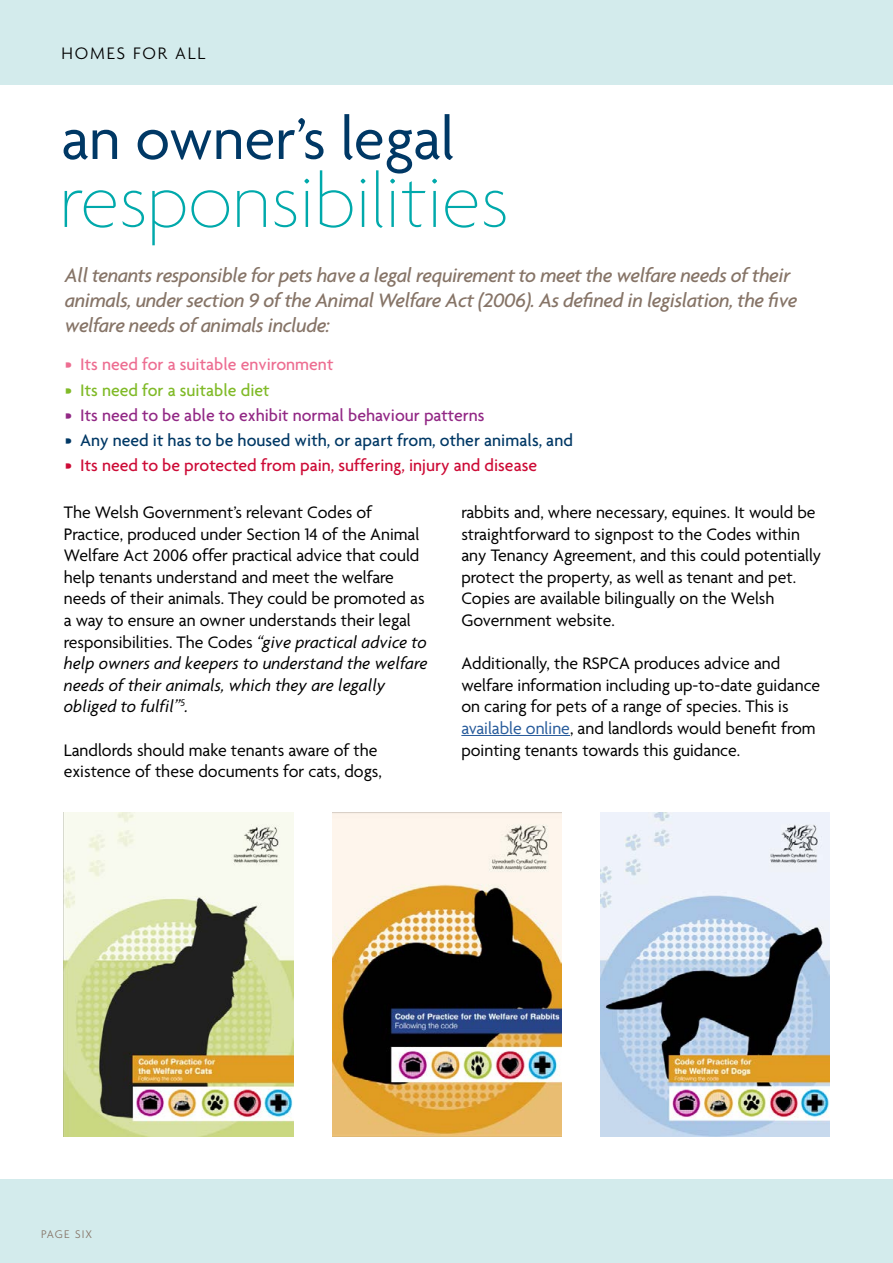
<style>
.page{position:relative;width:893px;height:1263px;background:#fff}
.page>*{position:absolute;margin:0;border:0;box-sizing:border-box;transform-origin:0 0}
.t1{font:100 79.5px "Agenda Bg";color:#00a9ab}
.t2{font:63px "Agenda";color:#003865}
.t3{font:italic 500 21px/25.2px "Agenda";letter-spacing:-.02em;color:#867467}
.t4{font:18px/21.6px "Agenda";color:#000}
.t5{font:500 18px "Agenda";color:#003865}
.t6{font:500 18px "Agenda";color:#cd0b36}
.t7{font:500 18px "Agenda";color:#922885}
.t8{font:500 18px "Agenda";color:#ed6d91}
.t9{font:500 18px "Agenda";color:#80ba27}
.t10{font:300 18px "Agenda";letter-spacing:.1em;color:#000}
.t11{font:300 12px "Agenda";letter-spacing:.085em;color:#867467}
.s1{font-family:"Agenda Bg";font-style:italic}
.s2{color:#275b9b}
</style>
<div class="page">
<div style="left:0;top:1180px;width:893px;height:83px;background:#d3ebec"></div>
<div style="left:0;top:0;width:893px;height:84px;background:#d3ebec"></div>
<hr style="left:461px;top:735px;width:109px;height:1px;background:#275b9b">
<img style="left:64px;top:813px;width:230px;height:324px">
<img style="left:333px;top:813px;width:229px;height:324px">
<img style="left:601px;top:813px;width:228px;height:324px">
<p class="t10" style="left:62px;top:43px;width:145px">HOMES FOR ALL</p>
<p class="t2" style="left:61px;top:101px;width:395px">an owner’s legal</p>
<h1 class="t1" style="left:60px;top:157px;width:451px">responsibilities</h1>
<p class="t3" style="left:65px;top:262px;width:734px">All tenants responsible for pets have a legal requirement to meet the welfare needs of their animals, under section 9 of the Animal Welfare Act (2006). As defned in legislation, the fve welfare needs of animals include:</p>
<p class="t8" style="left:65px;top:354px;width:270px">• Its need for a suitable environment</p>
<p class="t9" style="left:65px;top:379px;width:207px">• Its need for a suitable diet</p>
<p class="t7" style="left:65px;top:404px;width:421px">• Its need to be able to exhibit normal behaviour patterns</p>
<p class="t5" style="left:65px;top:429px;width:510px">• Any need it has to be housed with, or apart from, other animals, and</p>
<p class="t6" style="left:65px;top:455px;width:474px">• Its need to be protected from pain, suffering, injury and disease</p>
<p class="t4" style="left:64px;top:501px;width:366px">The Welsh Government’s relevant Codes of Practice, produced under Section 14 of the Animal Welfare Act 2006 offer practical advice that could help tenants understand and meet the welfare needs of their animals. They could be promoted as a way to ensure an owner understands their legal responsibilities. The Codes <span class="s1">“give practical advice to help owners and keepers to understand the welfare needs of their animals, which they are legally obliged to fulfil”</span><sup>5</sup><span class="s1">.</span></p>
<p class="t4" style="left:64px;top:739px;width:319px">Landlords should make tenants aware of the existence of these documents for cats, dogs,</p>
<p class="t4" style="left:461px;top:501px;width:361px">rabbits and, where necessary, equines. It would be straightforward to signpost to the Codes within any Tenancy Agreement, and this could potentially protect the property, as well as tenant and pet.<br>Copies are available bilingually on the Welsh Government website.</p>
<p class="t4" style="left:461px;top:652px;width:360px">Additionally, the RSPCA produces advice and welfare information including up-to-date guidance on caring for pets of a range of species. This is <span class="s2">available online</span>, and landlords would beneft from pointing tenants towards this guidance.</p>
<p class="t11" style="left:41px;top:1227px;width:53px">PAGE SIX</p>
</div>
